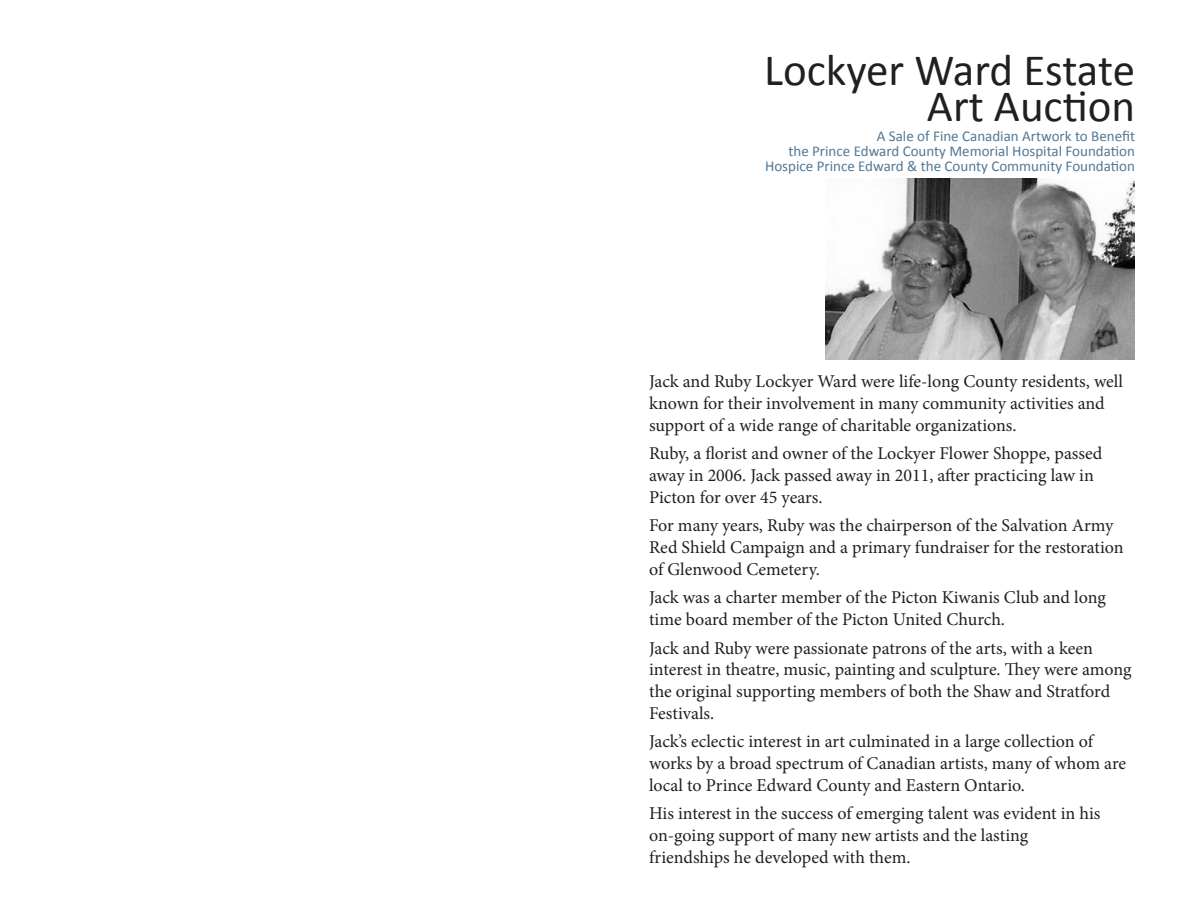
<style>
.page{position:relative;width:1188px;height:918px;background:#fff}
.page>*{position:absolute;margin:0;border:0;box-sizing:border-box;transform-origin:0 0}
.t1{font:45px "Calibri";color:#231f20}
.t2{font:18px/21.6px "Minion Pro";letter-spacing:-.005em;color:#231f20}
.t3{font:15px "Calibri";color:#517896}
</style>
<div class="page">
<img style="left:826px;top:178px;width:309px;height:182px">
<p class="t1" style="left:764px;top:41px;width:372px">Lockyer Ward Estate</p>
<p class="t1" style="left:927px;top:77px;width:210px">Art Auction</p>
<p class="t3" style="left:877px;top:127px;width:260px">A Sale of Fine Canadian Artwork to Benefit</p>
<p class="t3" style="left:788px;top:142px;width:348px">the Prince Edward County Memorial Hospital Foundation</p>
<p class="t3" style="left:765px;top:157px;width:371px">Hospice Prince Edward &amp; the County Community Foundation</p>
<p class="t2" style="left:649px;top:371px;width:475px">Jack and Ruby Lockyer Ward were life-long County residents, well</p>
<p class="t2" style="left:649px;top:393px;width:457px">known for their involvement in many community activities and support of a wide range of charitable organizations.</p>
<p class="t2" style="left:649px;top:443px;width:455px">Ruby, a florist and owner of the Lockyer Flower Shoppe, passed away in 2006. Jack passed away in 2011, after practicing law in</p>
<p class="t2" style="left:649px;top:486px;width:175px">Picton for over 45 years.</p>
<p class="t2" style="left:649px;top:515px;width:476px">For many years, Ruby was the chairperson of the Salvation Army<br>Red Shield Campaign and a primary fundraiser for the restoration of Glenwood Cemetery.</p>
<p class="t2" style="left:649px;top:587px;width:458px">Jack was a charter member of the Picton Kiwanis Club and long time board member of the Picton United Church.</p>
<p class="t2" style="left:649px;top:637px;width:446px">Jack and Ruby were passionate patrons of the arts, with a keen</p>
<p class="t2" style="left:649px;top:659px;width:484px">interest in theatre, music, painting and sculpture. They were among the original supporting members of both the Shaw and Stratford<br>Festivals.</p>
<p class="t2" style="left:649px;top:731px;width:479px">Jack’s eclectic interest in art culminated in a large collection of works by a broad spectrum of Canadian artists, many of whom are local to Prince Edward County and Eastern Ontario.</p>
<p class="t2" style="left:649px;top:803px;width:453px">His interest in the success of emerging talent was evident in his on-going support of many new artists and the lasting</p>
<p class="t2" style="left:649px;top:846px;width:263px">friendships he developed with them.</p>
</div>
